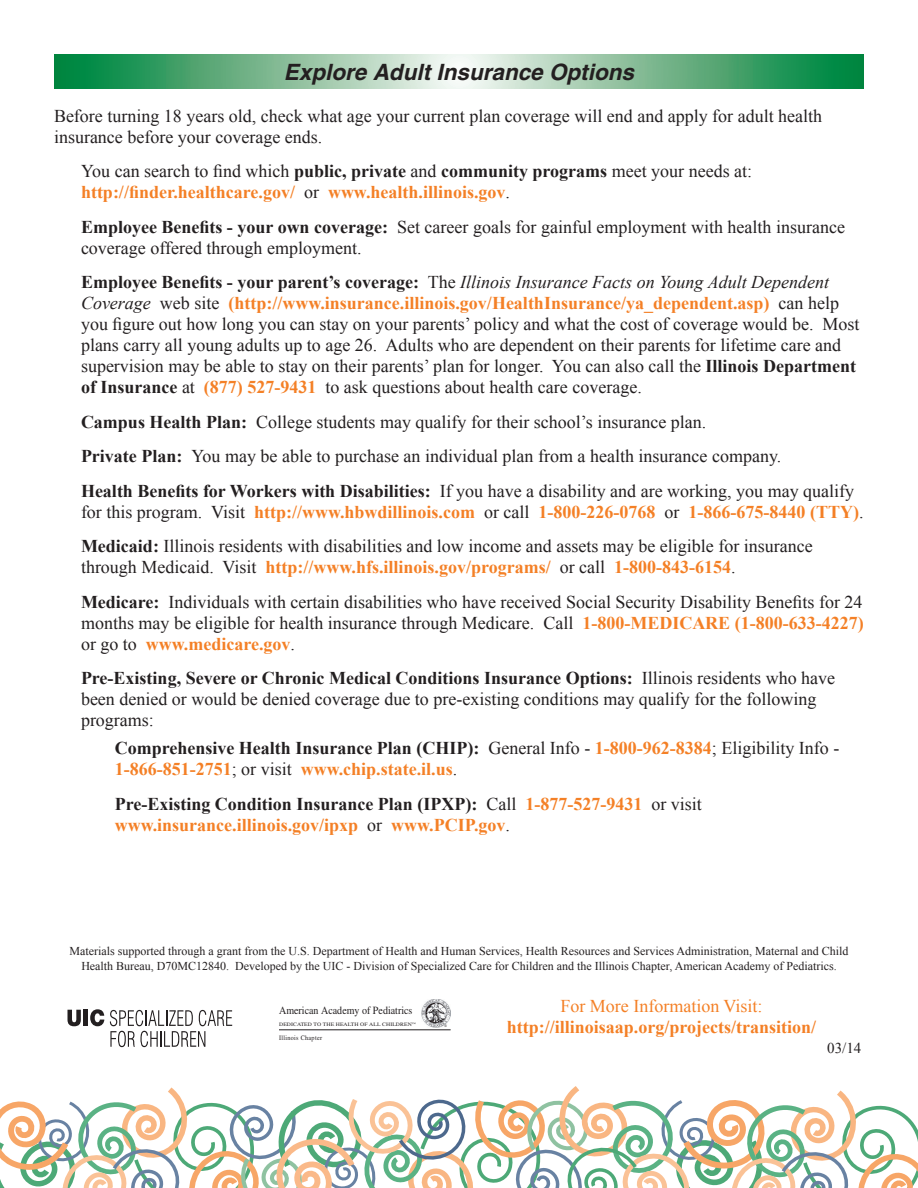
<style>
.page{position:relative;width:918px;height:1188px;background:#fff}
.page>*{position:absolute;margin:0;border:0;box-sizing:border-box;transform-origin:0 0}
.t1{font:italic 700 22.5px "Helvetica";color:#231f20}
.t2{font:18px/21px "Times New Roman";color:#231f20}
.t3{font:700 18px/21px "Times New Roman";color:#f48026}
.t4{font:18px "Times New Roman";color:#f48026}
.t5{font:15px "Times New Roman";color:#231f20}
.t6{font:12px/15px "Times New Roman";color:#231f20;text-align:center}
.t7{font:11.1px "Times";color:#231f20;scale:.91 1}
.t8{font:6.75px "Times";letter-spacing:.05em;color:#231f20;scale:.91 1}
.t9{font:5.1px "Times";letter-spacing:.015em;color:#231f20;scale:1.11 1}
.t10{font:3.6px "Times";color:#231f20;scale:.91 1}
.s1{font-weight:400;color:#231f20}
.s2{color:#231f20}
.s3{font-weight:700}
.s4{font-style:italic}
.s5{font-weight:700;color:#f48026}
</style>
<div class="page">
<svg style="left:0;top:1086px;width:918px;height:102px"></svg>
<svg style="left:54px;top:54px;width:810px;height:35px;background:#75b890"></svg>
<img style="left:421px;top:999px;width:29px;height:28px">
<hr style="left:279px;top:1030px;width:172px;height:1px;background:#231f20">
<svg style="left:68px;top:1010px;width:13px;height:16px"></svg>
<div style="left:83px;top:1010px;width:5px;height:16px;background:#231f20"></div>
<svg style="left:90px;top:1009px;width:14px;height:17px"></svg>
<svg style="left:110px;top:1010px;width:122px;height:37px"></svg>
<p class="t1" style="left:284px;top:58px;width:352px">Explore Adult Insurance Options</p>
<p class="t2" style="left:54px;top:105px;width:770px">Before turning 18 years old, check what age your current plan coverage will end and apply for adult health insurance before your coverage ends.</p>
<p class="t3" style="left:81px;top:161px;width:673px"><span class="s1">You can search to find which</span> <span class="s2">public, private</span> <span class="s1">and</span> <span class="s2">community programs</span> <span class="s1">meet your needs at: </span>http://finder.healthcare.gov/ <span class="s1">or</span> www.health.illinois.gov<span class="s1">.</span></p>
<p class="t2" style="left:81px;top:216px;width:766px"><span class="s3">Employee Benefits - your own coverage:</span> Set career goals for gainful employment with health insurance coverage offered through employment.</p>
<p class="t2" style="left:81px;top:272px;width:780px"><span class="s3">Employee Benefits - your parent’s coverage:</span> The <span class="s4">Illinois Insurance Facts on Young Adult Dependent Coverage</span> web site <span class="s5">(http://www.insurance.illinois.gov/HealthInsurance/ya_dependent.asp)</span> can help you figure out how long you can stay on your parents’ policy and what the cost of coverage would be. Most plans carry all young adults up to age 26. Adults who are dependent on their parents for lifetime care and supervision may be able to stay on their parents’ plan for longer. You can also call the <span class="s3">Illinois Department of Insurance</span> at <span class="s5">(877) 527-9431</span> to ask questions about health care coverage.</p>
<p class="t2" style="left:81px;top:411px;width:627px"><span class="s3">Campus Health Plan:</span> College students may qualify for their school’s insurance plan.</p>
<p class="t2" style="left:81px;top:446px;width:702px"><span class="s3">Private Plan:</span> You may be able to purchase an individual plan from a health insurance company.</p>
<p class="t2" style="left:81px;top:480px;width:784px"><span class="s3">Health Benefits for Workers with Disabilities:</span> If you have a disability and are working, you may qualify for this program. Visit <span class="s5">http://www.hbwdillinois.com</span> or call <span class="s5">1-800-226-0768</span> or <span class="s5">1-866-675-8440 (TTY)</span>.</p>
<p class="t2" style="left:81px;top:536px;width:733px"><span class="s3">Medicaid:</span> Illinois residents with disabilities and low income and assets may be eligible for insurance through Medicaid. Visit <span class="s5">http://www.hfs.illinois.gov/programs/</span> or call <span class="s5">1-800-843-6154</span>.</p>
<p class="t2" style="left:81px;top:591px;width:784px;text-align:justify"><span class="s3">Medicare:</span> Individuals with certain disabilities who have received Social Security Disability Benefits for 24 months may be eligible for health insurance through Medicare. Call <span class="s5">1-800-MEDICARE (1-800-633-4227) </span>or go to <span class="s5">www.medicare.gov</span>.</p>
<p class="t2" style="left:81px;top:668px;width:756px"><span class="s3">Pre-Existing, Severe or Chronic Medical Conditions Insurance Options:</span> Illinois residents who have been denied or would be denied coverage due to pre-existing conditions may qualify for the following programs:</p>
<p class="t3" style="left:115px;top:737px;width:726px"><span class="s2">Comprehensive Health Insurance Plan (CHIP):</span> <span class="s1">General Info -</span> 1-800-962-8384<span class="s1">; Eligibility Info -<br></span>1-866-851-2751<span class="s1">; or visit</span> www.chip.state.il.us<span class="s1">.</span></p>
<p class="t3" style="left:115px;top:793px;width:589px"><span class="s2">Pre-Existing Condition Insurance Plan (IPXP):</span> <span class="s1">Call</span> 1-877-527-9431 <span class="s1">or visit </span>www.insurance.illinois.gov/ipxp <span class="s1">or</span> www.PCIP.gov<span class="s1">.</span></p>
<p class="t6" style="left:70px;top:944px;width:780px">Materials supported through a grant from the U.S. Department of Health and Human Services, Health Resources and Services Administration, Maternal and Child<br>Health Bureau, D70MC12840. Developed by the UIC - Division of Specialized Care for Children and the Illinois Chapter, American Academy of Pediatrics.</p>
<p class="t7" style="left:279px;top:1004px;width:148px">American Academy of Pediatrics</p>
<p class="t9" style="left:279px;top:1021px;width:125px">DEDICATED TO THE HEALTH OF ALL CHILDREN<sup>™</sup></p>
<p class="t8" style="left:279px;top:1034px;width:49px">Illinois Chapter</p>
<p class="t10" style="left:445px;top:1024px;width:4px">®</p>
<p class="t4" style="left:560px;top:994px;width:204px">For More Information Visit:</p>
<p class="t3" style="left:507px;top:1016px;width:311px">http://illinoisaap.org/projects/transition/</p>
<p class="t5" style="left:827px;top:1038px;width:36px">03/14</p>
</div>
